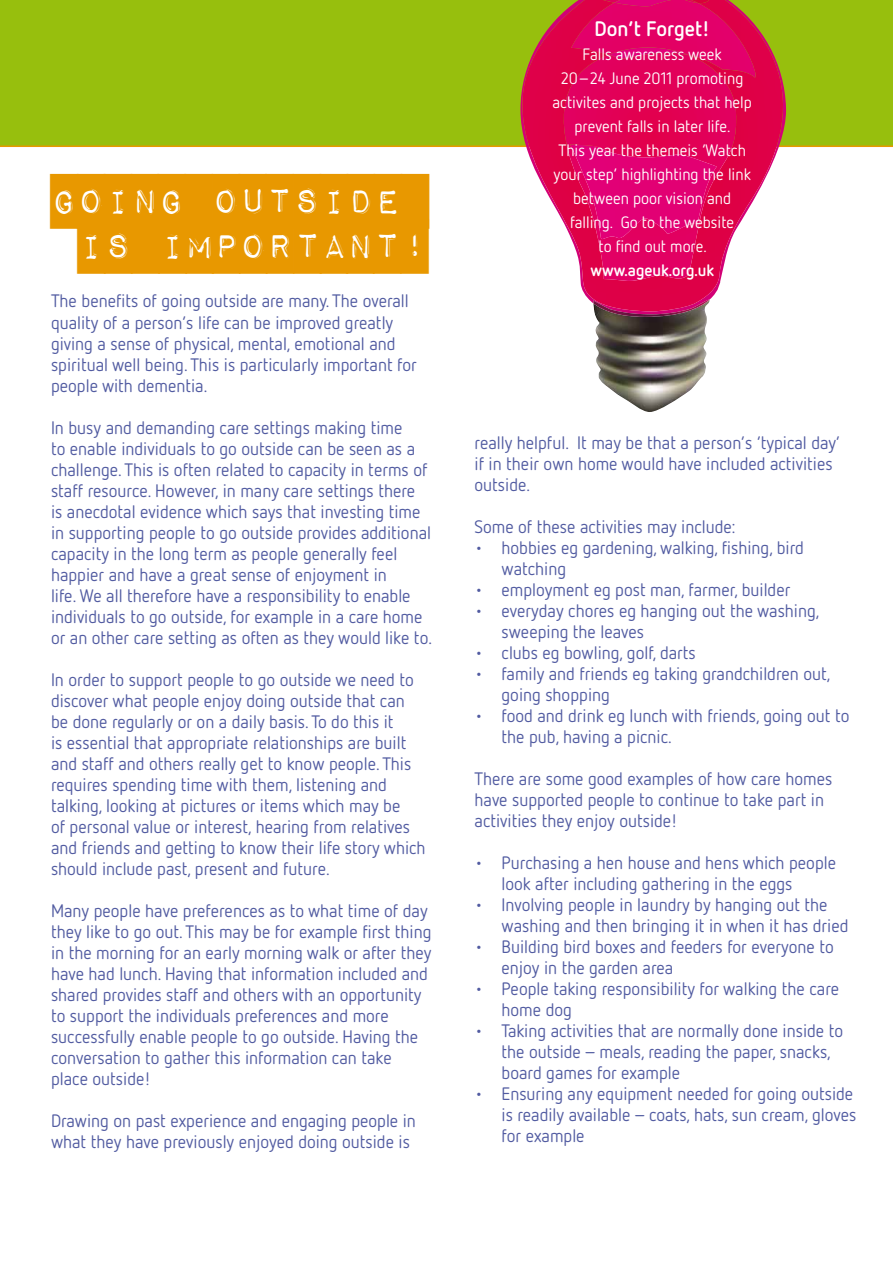
<style>
.page{position:relative;width:893px;height:1263px;background:#fff}
.page>*{position:absolute;margin:0;border:0;box-sizing:border-box;transform-origin:0 0}
.t1{font:45px/45px "Impact Label";color:#e89800}
.t2{font:700 21px "Netto OT";color:#fff}
.t3{font:18px/21px "Netto OT";color:#515ba1}
.t4{font:16.5px/24px "Netto OT";color:#fff;text-align:center}
.t5{font:700 16.5px "Netto OT";color:#fff}
</style>
<div class="page">
<div style="left:0;top:0;width:893px;height:147px;background:#97bf0d"></div>
<img style="left:595px;top:317px;width:112px;height:95px">
<div style="left:458px;top:0;width:365px;height:147px;background:#97bf0d"></div>
<img style="left:521px;top:0;width:263px;height:303px">
<img style="left:593px;top:299px;width:116px;height:18px">
<img style="left:562px;top:53px;width:176px;height:228px">
<img style="left:571px;top:0;width:186px;height:77px">
<img style="left:614px;top:0;width:84px;height:6px">
<img style="left:608px;top:47px;width:81px;height:12px">
<img style="left:570px;top:144px;width:147px;height:95px">
<h1 class="t1" style="left:78px;top:179px;width:352px;text-indent:-27px">GOING OUTSIDE<br>IS IMPORTANT!</h1>
<p class="t3" style="left:51px;top:290px;width:367px">The benefits of going outside are many. The overall quality of a person’s life can be improved greatly giving a sense of physical, mental, emotional and spiritual well being. This is particularly important for people with dementia.</p>
<p class="t3" style="left:51px;top:416px;width:382px">In busy and demanding care settings making time<br>to enable individuals to go outside can be seen as a challenge. This is often related to capacity in terms of staff resource. However, in many care settings there<br>is anecdotal evidence which says that investing time in supporting people to go outside provides additional capacity in the long term as people generally feel happier and have a great sense of enjoyment in<br>life. We all therefore have a responsibility to enable individuals to go outside, for example in a care home or an other care setting as often as they would like to.</p>
<p class="t3" style="left:51px;top:668px;width:376px">In order to support people to go outside we need to discover what people enjoy doing outside that can be done regularly or on a daily basis. To do this it<br>is essential that appropriate relationships are built and staff and others really get to know people. This requires spending time with them, listening and talking, looking at pictures or items which may be<br>of personal value or interest, hearing from relatives and friends and getting to know their life story which should include past, present and future.</p>
<p class="t3" style="left:51px;top:899px;width:382px">Many people have preferences as to what time of day they like to go out. This may be for example first thing in the morning for an early morning walk or after they have had lunch. Having that information included and shared provides staff and others with an opportunity to support the individuals preferences and more successfully enable people to go outside. Having the conversation to gather this information can take place outside!</p>
<p class="t3" style="left:51px;top:1109px;width:366px">Drawing on past experience and engaging people in what they have previously enjoyed doing outside is</p>
<p class="t2" style="left:595px;top:15px;width:117px">Don’t Forget!</p>
<p class="t4" style="left:552px;top:42px;width:201px">Falls awareness week<br>20–24 June 2011 promoting activites and projects that help prevent falls in later life.<br>This year the themeis ‘Watch your step’ highlighting the link between poor vision and falling. Go to the website<br>to find out more.</p>
<p class="t5" style="left:590px;top:260px;width:125px">www.ageuk.org.uk</p>
<p class="t3" style="left:475px;top:431px;width:367px">really helpful. It may be that a person’s ‘typical day’ if in their own home would have included activities outside.</p>
<p class="t3" style="left:475px;top:516px;width:262px">Some of these activities may include:</p>
<p class="t3" style="left:502px;top:537px;width:304px;text-indent:-27px">• hobbies eg gardening, walking, fishing, bird watching</p>
<p class="t3" style="left:475px;top:579px;width:317px">• employment eg post man, farmer, builder</p>
<p class="t3" style="left:502px;top:600px;width:319px;text-indent:-27px">• everyday chores eg hanging out the washing, sweeping the leaves</p>
<p class="t3" style="left:475px;top:642px;width:223px">• clubs eg bowling, golf, darts</p>
<p class="t3" style="left:502px;top:663px;width:330px;text-indent:-27px">• family and friends eg taking grandchildren out, going shopping</p>
<p class="t3" style="left:502px;top:705px;width:349px;text-indent:-27px">• food and drink eg lunch with friends, going out to the pub, having a picnic.</p>
<p class="t3" style="left:475px;top:768px;width:359px">There are some good examples of how care homes have supported people to continue to take part in activities they enjoy outside!</p>
<p class="t3" style="left:502px;top:852px;width:336px;text-indent:-27px">• Purchasing a hen house and hens which people look after including gathering in the eggs</p>
<p class="t3" style="left:502px;top:894px;width:348px;text-indent:-27px">• Involving people in laundry by hanging out the washing and then bringing it in when it has dried</p>
<p class="t3" style="left:502px;top:936px;width:334px;text-indent:-27px">• Building bird boxes and feeders for everyone to enjoy in the garden area</p>
<p class="t3" style="left:502px;top:978px;width:339px;text-indent:-27px">• People taking responsibility for walking the care home dog</p>
<p class="t3" style="left:502px;top:1020px;width:343px;text-indent:-27px">• Taking activities that are normally done inside to the outside – meals, reading the paper, snacks, board games for example</p>
<p class="t3" style="left:502px;top:1083px;width:356px;text-indent:-27px">• Ensuring any equipment needed for going outside is readily available – coats, hats, sun cream, gloves for example</p>
</div>
